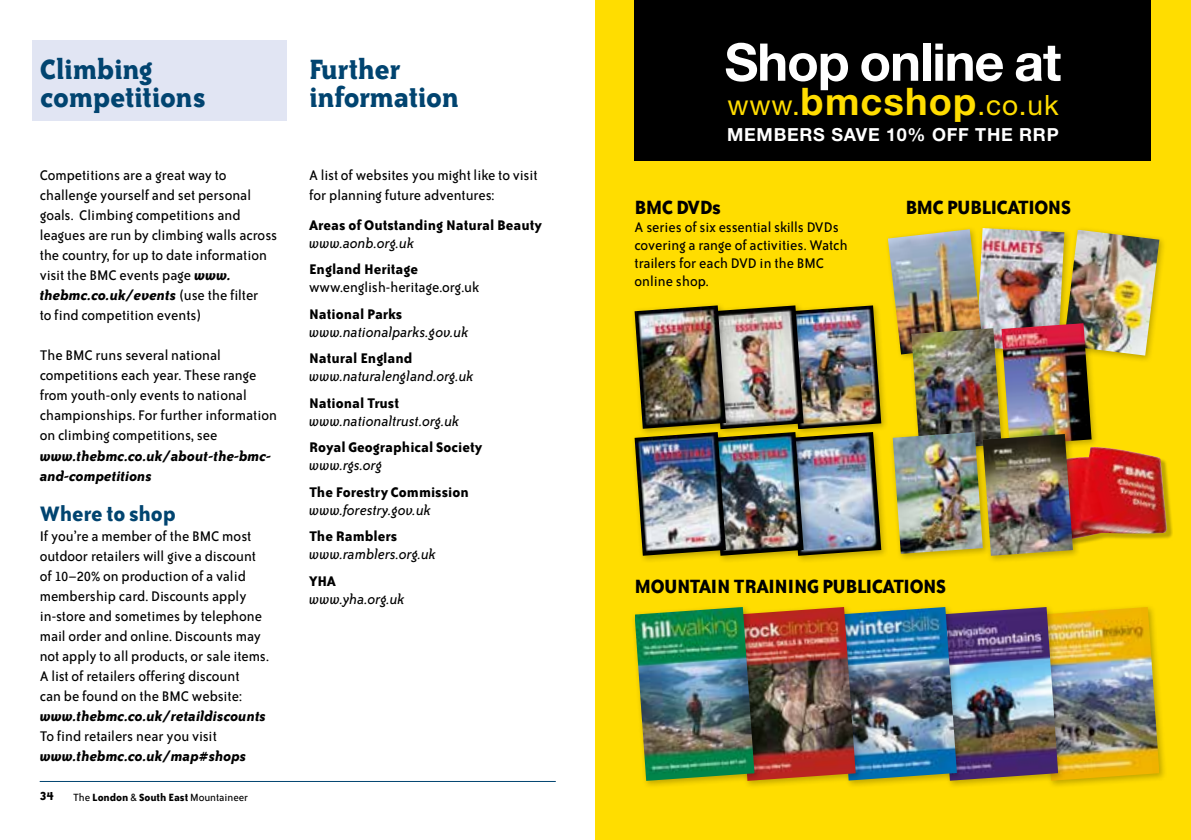
<style>
.page{position:relative;width:1191px;height:840px;background:#fff}
.page>*{position:absolute;margin:0;border:0;box-sizing:border-box;transform-origin:0 0}
.t1{font:700 52px "Helvetica Neue";letter-spacing:-.02em;color:#fff}
.t2{font:700 32px/28px "Bailey Quad ITC";letter-spacing:-.01em;color:#014470}
.t3{font:28px "Helvetica Neue";letter-spacing:.03em;color:#fd0}
.t4{font:700 24px "Bailey Sans ITC";letter-spacing:-.01em;color:#014470}
.t5{font:700 22px "Bailey Sans ITC";letter-spacing:-.02em;color:#000}
.t6{font:700 18px "Helvetica Neue";letter-spacing:.04em;color:#fff}
.t7{font:16px/20px "Bailey Sans ITC";color:#000}
.t8{font:italic 16px "Bailey Sans ITC";color:#000}
.t9{font:700 16px "Bailey Sans ITC";color:#000}
.t10{font:italic 700 16px/20px "Bailey Sans ITC";color:#000}
.t11{font:700 14px "Bailey Sans ITC";color:#000}
.t12{font:12px "Bailey Sans ITC";letter-spacing:-.005em;color:#000}
.s1{font-weight:700;font-style:italic}
.s2{font-weight:700}
.s3{font-weight:700;font-size:38px}
</style>
<div class="page">
<div style="left:595px;top:0;width:596px;height:839px;background:#fd0"></div>
<hr style="left:40px;top:780px;width:516px;height:1px;background:#014470">
<div style="left:32px;top:40px;width:254px;height:80px;background:#e1e5f3"></div>
<div style="left:786px;top:302px;width:103px;height:134px;background:#000;opacity:.25"></div>
<img style="left:811px;top:305px;width:70px;height:123px">
<div style="left:1060px;top:226px;width:107px;height:137px;background:#000;opacity:.25"></div>
<img style="left:1072px;top:229px;width:87px;height:126px">
<div style="left:1036px;top:603px;width:131px;height:185px;background:#000;opacity:.25"></div>
<img style="left:1065px;top:606px;width:94px;height:174px">
<div style="left:708px;top:302px;width:103px;height:135px;background:#000;opacity:.25"></div>
<img style="left:734px;top:305px;width:69px;height:123px">
<div style="left:631px;top:302px;width:103px;height:134px;background:#000;opacity:.25"></div>
<img style="left:634px;top:305px;width:92px;height:123px">
<div style="left:786px;top:428px;width:103px;height:135px;background:#000;opacity:.25"></div>
<img style="left:811px;top:432px;width:70px;height:123px">
<div style="left:708px;top:428px;width:103px;height:135px;background:#000;opacity:.25"></div>
<img style="left:734px;top:432px;width:69px;height:123px">
<div style="left:631px;top:428px;width:103px;height:135px;background:#000;opacity:.25"></div>
<img style="left:634px;top:432px;width:92px;height:123px">
<div style="left:972px;top:224px;width:100px;height:135px;background:#000;opacity:.25"></div>
<img style="left:991px;top:228px;width:73px;height:96px">
<div style="left:884px;top:225px;width:107px;height:137px;background:#000;opacity:.25"></div>
<img style="left:888px;top:229px;width:95px;height:125px">
<div style="left:907px;top:324px;width:102px;height:134px;background:#000;opacity:.25"></div>
<img style="left:911px;top:328px;width:87px;height:102px">
<div style="left:889px;top:428px;width:101px;height:133px;background:#000;opacity:.25"></div>
<img style="left:892px;top:432px;width:87px;height:121px">
<div style="left:998px;top:319px;width:101px;height:134px;background:#000;opacity:.25"></div>
<img style="left:1001px;top:323px;width:90px;height:122px">
<div style="left:1064px;top:448px;width:109px;height:97px;background:#000;opacity:.25"></div>
<img style="left:1080px;top:447px;width:87px;height:92px">
<div style="left:634px;top:0;width:516px;height:160px;background:#000"></div>
<div style="left:934px;top:603px;width:131px;height:185px;background:#000;opacity:.25"></div>
<img style="left:964px;top:606px;width:94px;height:174px">
<div style="left:833px;top:603px;width:131px;height:185px;background:#000;opacity:.25"></div>
<img style="left:863px;top:606px;width:94px;height:174px">
<div style="left:732px;top:603px;width:131px;height:185px;background:#000;opacity:.25"></div>
<img style="left:762px;top:606px;width:93px;height:174px">
<div style="left:631px;top:603px;width:131px;height:185px;background:#000;opacity:.25"></div>
<img style="left:634px;top:606px;width:120px;height:174px">
<div style="left:979px;top:430px;width:101px;height:133px;background:#000;opacity:.25"></div>
<img style="left:982px;top:434px;width:91px;height:121px">
<h2 class="t2" style="left:40px;top:54px;width:167px">Climbing competitions</h2>
<h2 class="t2" style="left:309px;top:54px;width:151px">Further information</h2>
<p class="t7" style="left:40px;top:165px;width:239px">Competitions are a great way to challenge yourself and set personal goals. Climbing competitions and leagues are run by climbing walls across the country, for up to date information visit the BMC events page <span class="s1">www. thebmc.co.uk/events</span> (use the filter<br>to find competition events)</p>
<p class="t7" style="left:40px;top:345px;width:239px">The BMC runs several national competitions each year. These range from youth-only events to national championships. For further information on climbing competitions, see</p>
<p class="t10" style="left:40px;top:445px;width:233px">www.thebmc.co.uk/about-the-bmc&shy;and-competitions</p>
<h3 class="t4" style="left:40px;top:500px;width:138px">Where to shop</h3>
<p class="t7" style="left:40px;top:525px;width:231px">If you’re a member of the BMC most outdoor retailers will give a discount of 10–20% on production of a valid membership card. Discounts apply in-store and sometimes by telephone mail order and online. Discounts may not apply to all products, or sale items.<br>A list of retailers offering discount<br>can be found on the BMC website:</p>
<p class="t10" style="left:40px;top:705px;width:228px">www.thebmc.co.uk/retaildiscounts</p>
<p class="t7" style="left:40px;top:725px;width:179px">To find retailers near you visit</p>
<p class="t10" style="left:40px;top:745px;width:208px">www.thebmc.co.uk/map#shops</p>
<p class="t11" style="left:40px;top:788px;width:16px">34</p>
<p class="t12" style="left:73px;top:790px;width:176px">The <span class="s2">London</span> &amp; <span class="s2">South East</span> Mountaineer</p>
<p class="t7" style="left:309px;top:165px;width:230px">A list of websites you might like to visit for planning future adventures:</p>
<p class="t9" style="left:309px;top:216px;width:234px">Areas of Outstanding Natural Beauty</p>
<p class="t8" style="left:309px;top:234px;width:107px">www.aonb.org.uk</p>
<p class="t9" style="left:309px;top:260px;width:111px">England Heritage</p>
<p class="t7" style="left:309px;top:277px;width:172px">www.english-heritage.org.uk</p>
<p class="t9" style="left:309px;top:305px;width:95px">National Parks</p>
<p class="t8" style="left:309px;top:323px;width:161px">www.nationalparks.gov.uk</p>
<p class="t9" style="left:309px;top:349px;width:105px">Natural England</p>
<p class="t8" style="left:309px;top:368px;width:166px">www.naturalengland.org.uk</p>
<p class="t9" style="left:309px;top:394px;width:91px">National Trust</p>
<p class="t8" style="left:309px;top:412px;width:152px">www.nationaltrust.org.uk</p>
<p class="t9" style="left:309px;top:438px;width:175px">Royal Geographical Society</p>
<p class="t8" style="left:309px;top:457px;width:75px">www.rgs.org</p>
<p class="t9" style="left:309px;top:483px;width:161px">The Forestry Commission</p>
<p class="t8" style="left:309px;top:501px;width:124px">www.forestry.gov.uk</p>
<p class="t9" style="left:309px;top:527px;width:90px">The Ramblers</p>
<p class="t8" style="left:309px;top:546px;width:129px">www.ramblers.org.uk</p>
<p class="t9" style="left:309px;top:572px;width:28px">YHA</p>
<p class="t8" style="left:309px;top:590px;width:97px">www.yha.org.uk</p>
<h1 class="t1" style="left:724px;top:30px;width:338px">Shop online at</h1>
<h3 class="t3" style="left:727px;top:88px;width:333px">www.<span class="s3">bmcshop</span>.co.uk</h3>
<p class="t6" style="left:727px;top:123px;width:333px">MEMBERS SAVE 10% OFF THE RRP</p>
<h3 class="t5" style="left:634px;top:195px;width:88px">BMC DVDs</h3>
<p class="t7" style="left:634px;top:218px;width:214px;line-height:18px">A series of six essential skills DVDs covering a range of activities. Watch trailers for each DVD in the BMC online shop.</p>
<h3 class="t5" style="left:905px;top:195px;width:167px">BMC PUBLICATIONS</h3>
<h3 class="t5" style="left:634px;top:574px;width:313px">MOUNTAIN TRAINING PUBLICATIONS</h3>
</div>
